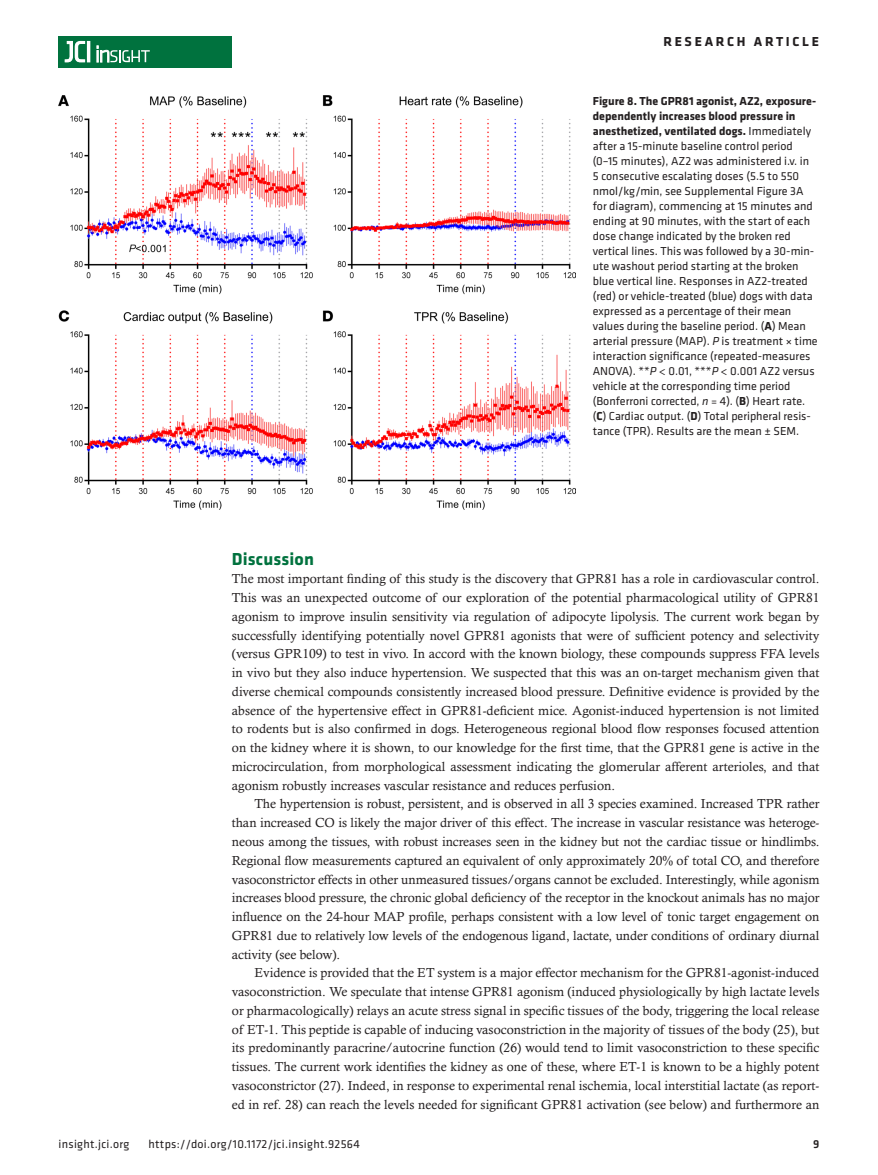
<style>
.page{position:relative;width:878px;height:1175px;background:#fff}
.page>*{position:absolute;margin:0;border:0;box-sizing:border-box;transform-origin:0 0}
.t1{font:700 18px "Klavika";letter-spacing:.01em;color:#00723e}
.t2{font:700 13.5px "Klavika Basic";letter-spacing:.2em;color:#231f20}
.t3{font:13.2px/18.8px "Calisto MT Std";color:#231f20;text-align:justify}
.t4{font:12px/15px "Klavika Basic";color:#231f20}
.t5{font:12px "Klavika Basic";letter-spacing:.025em;color:#231f20}
.t6{font:500 12px "Klavika Basic";color:#231f20}
.s1{font-weight:700}
.s2{font-style:italic}
</style>
<div class="page">
<div style="left:59px;top:36px;width:173px;height:31px;background:#00723e"></div>
<hr style="left:87px;top:41px;width:3px;height:21px;background:#fff">
<svg style="left:64px;top:41px;width:21px;height:22px"></svg>
<svg style="left:97px;top:46px;width:53px;height:16px"></svg>
<img style="left:59px;top:96px;width:516px;height:413px">
<p class="t2" style="left:663px;top:32px;width:157px">RESEARCH ARTICLE</p>
<p class="t4" style="left:592px;top:93px;width:226px"><span class="s1">Figure 8. The GPR81 agonist, AZ2, exposure&shy;dependently increases blood pressure in anesthetized, ventilated dogs.</span> Immediately after a 15-minute baseline control period (0–15 minutes), AZ2 was administered i.v. in 5 consecutive escalating doses (5.5 to 550 nmol/kg/min, see Supplemental Figure 3A for diagram), commencing at 15 minutes and ending at 90 minutes, with the start of each dose change indicated by the broken red vertical lines. This was followed by a 30-min&shy;ute washout period starting at the broken blue vertical line. Responses in AZ2-treated (red) or vehicle-treated (blue) dogs with data expressed as a percentage of their mean values during the baseline period. (<span class="s1">A</span>) Mean arterial pressure (MAP). <span class="s2">P</span> is treatment × time interaction significance (repeated-measures ANOVA). **<span class="s2">P</span> &lt; 0.01, ***<span class="s2">P</span> &lt; 0.001 AZ2 versus vehicle at the corresponding time period (Bonferroni corrected, <span class="s2">n</span> = 4). (<span class="s1">B</span>) Heart rate. (<span class="s1">C</span>) Cardiac output. (<span class="s1">D</span>) Total peripheral resis&shy;tance (TPR). Results are the mean ± SEM.</p>
<h1 class="t1" style="left:232px;top:545px;width:84px">Discussion</h1>
<p class="t3" style="left:232px;top:569px;width:589px">The most important finding of this study is the discovery that GPR81 has a role in cardiovascular control.<br>This was an unexpected outcome of our exploration of the potential pharmacological utility of GPR81 agonism to improve insulin sensitivity via regulation of adipocyte lipolysis. The current work began by successfully identifying potentially novel GPR81 agonists that were of sufficient potency and selectivity (versus GPR109) to test in vivo. In accord with the known biology, these compounds suppress FFA levels in vivo but they also induce hypertension. We suspected that this was an on-target mechanism given that diverse chemical compounds consistently increased blood pressure. Definitive evidence is provided by the absence of the hypertensive effect in GPR81-deficient mice. Agonist-induced hypertension is not limited to rodents but is also confirmed in dogs. Heterogeneous regional blood flow responses focused attention on the kidney where it is shown, to our knowledge for the first time, that the GPR81 gene is active in the microcirculation, from morphological assessment indicating the glomerular afferent arterioles, and that agonism robustly increases vascular resistance and reduces perfusion.</p>
<p class="t3" style="left:232px;top:794px;width:589px;text-indent:22px">The hypertension is robust, persistent, and is observed in all 3 species examined. Increased TPR rather than increased CO is likely the major driver of this effect. The increase in vascular resistance was heteroge&shy;neous among the tissues, with robust increases seen in the kidney but not the cardiac tissue or hindlimbs.<br>Regional flow measurements captured an equivalent of only approximately 20% of total CO, and therefore vasoconstrictor effects in other unmeasured tissues/organs cannot be excluded. Interestingly, while agonism increases blood pressure, the chronic global deficiency of the receptor in the knockout animals has no major influence on the 24-hour MAP profile, perhaps consistent with a low level of tonic target engagement on GPR81 due to relatively low levels of the endogenous ligand, lactate, under conditions of ordinary diurnal activity (see below).</p>
<p class="t3" style="left:232px;top:963px;width:589px;text-indent:22px">Evidence is provided that the ET system is a major effector mechanism for the GPR81-agonist-induced vasoconstriction. We speculate that intense GPR81 agonism (induced physiologically by high lactate levels or pharmacologically) relays an acute stress signal in specific tissues of the body, triggering the local release of ET-1. This peptide is capable of inducing vasoconstriction in the majority of tissues of the body (25), but its predominantly paracrine/autocrine function (26) would tend to limit vasoconstriction to these specific tissues. The current work identifies the kidney as one of these, where ET-1 is known to be a highly potent vasoconstrictor (27). Indeed, in response to experimental renal ischemia, local interstitial lactate (as report&shy;ed in ref. 28) can reach the levels needed for significant GPR81 activation (see below) and furthermore an</p>
<p class="t5" style="left:58px;top:1135px;width:72px">insight.jci.org</p>
<p class="t5" style="left:148px;top:1135px;width:213px">https://doi.org/10.1172/jci.insight.92564</p>
<p class="t6" style="left:813px;top:1135px;width:8px">9</p>
</div>
